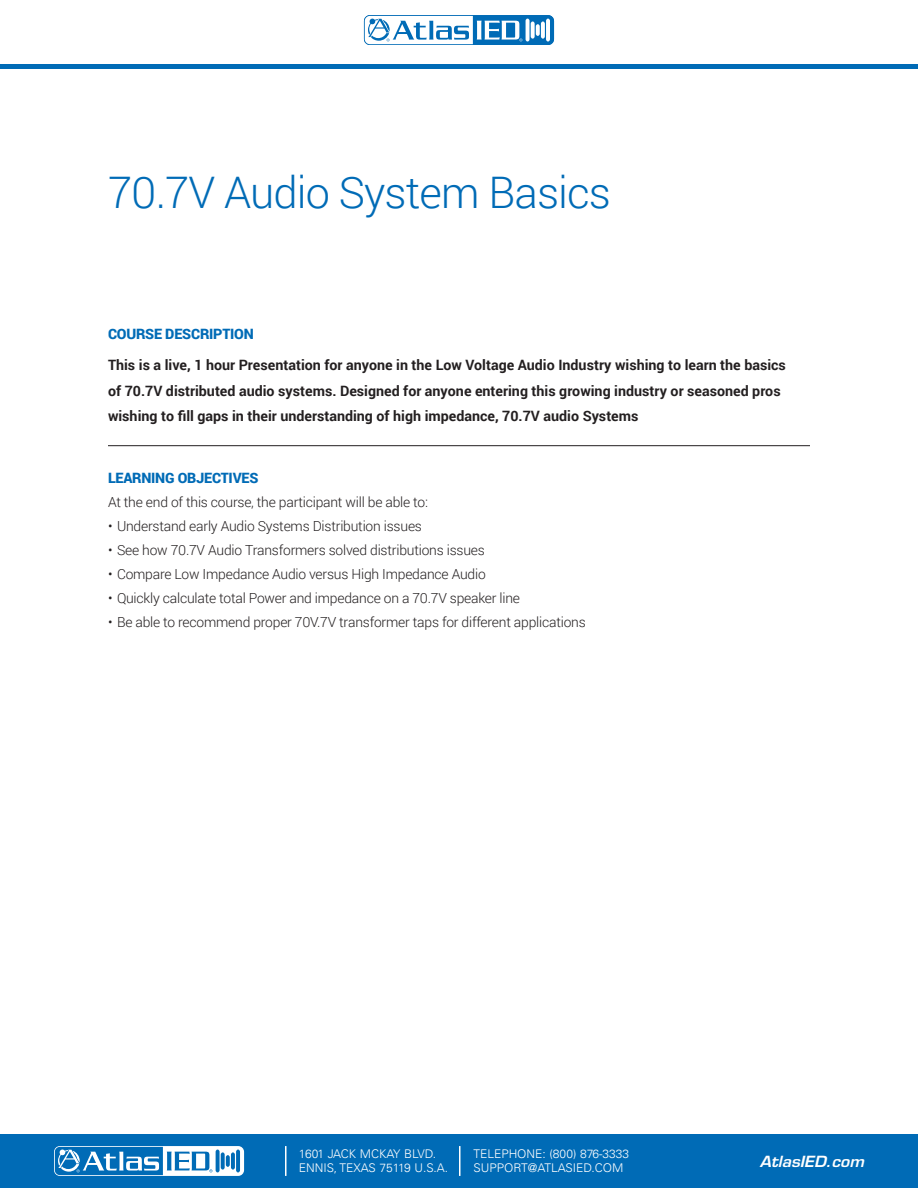
<style>
.page{position:relative;width:918px;height:1188px;background:#fff}
.page>*{position:absolute;margin:0;border:0;box-sizing:border-box;transform-origin:0 0}
.Document_Header{font:300 43.5px "Roboto";letter-spacing:-.02em;color:#006bb6}
.t1{font:italic 600 15px "Eurostile LT Std";color:#fff;scale:1.05 1}
.intro_text{font:700 14.25px/25.5px "Roboto";color:#231f20}
.headers{font:900 14.25px "Roboto";letter-spacing:-.015em;color:#006bb6}
.bullet_copy{font:300 13.8px "Roboto";letter-spacing:-.015em;color:#231f20}
.t2{font:300 12px/13.5px "Univers LT";color:#fff}
</style>
<div class="page">
<hr style="left:0;top:64px;width:918px;height:4px;background:#006bb6">
<svg style="left:364px;top:15px;width:190px;height:30px"></svg>
<svg style="left:526px;top:19px;width:4px;height:23px"></svg>
<hr style="left:546px;top:19px;width:4px;height:23px;background:#fff;border-radius:2px">
<svg style="left:531px;top:21px;width:4px;height:18px"></svg>
<svg style="left:541px;top:21px;width:4px;height:18px"></svg>
<svg style="left:536px;top:24px;width:4px;height:12px"></svg>
<svg style="left:365px;top:16px;width:157px;height:28px"></svg>
<div style="left:0;top:1134px;width:918px;height:54px;background:#006bb6"></div>
<svg style="left:54px;top:1146px;width:190px;height:30px"></svg>
<hr style="left:285px;top:1146px;width:2px;height:30px;background:#fff">
<hr style="left:459px;top:1146px;width:1px;height:30px;background:#fff">
<hr style="left:108px;top:445px;width:702px;height:1px;background:#231f20">
<p class="Document_Header" style="left:108px;top:162px;width:505px">70.7V Audio System Basics</p>
<p class="headers" style="left:108px;top:324px;width:147px">COURSE DESCRIPTION</p>
<p class="intro_text" style="left:108px;top:352px;width:679px">This is a live, 1 hour Presentation for anyone in the Low Voltage Audio Industry wishing to learn the basics of 70.7V distributed audio systems. Designed for anyone entering this growing industry or seasoned pros wishing to fill gaps in their understanding of high impedance, 70.7V audio Systems</p>
<p class="headers" style="left:108px;top:467px;width:152px">LEARNING OBJECTIVES</p>
<p class="bullet_copy" style="left:108px;top:492px;width:322px">At the end of this course, the participant will be able to:</p>
<p class="bullet_copy" style="left:108px;top:516px;width:316px">• Understand early Audio Systems Distribution issues</p>
<p class="bullet_copy" style="left:108px;top:540px;width:378px">• See how 70.7V Audio Transformers solved distributions issues</p>
<p class="bullet_copy" style="left:108px;top:564px;width:379px">• Compare Low Impedance Audio versus High Impedance Audio</p>
<p class="bullet_copy" style="left:108px;top:588px;width:414px">• Quickly calculate total Power and impedance on a 70.7V speaker line</p>
<p class="bullet_copy" style="left:108px;top:612px;width:479px">• Be able to recommend proper 70V.7V transformer taps for different applications</p>
<p class="t2" style="left:299px;top:1147px;width:151px">1601 JACK MCKAY BLVD.<br>ENNIS, TEXAS 75119 U.S.A.</p>
<p class="t2" style="left:473px;top:1147px;width:157px">TELEPHONE: (800) 876-3333<br>SUPPORT@ATLASIED.COM</p>
<p class="t1" style="left:760px;top:1152px;width:101px">AtlasIED.com</p>
</div>
